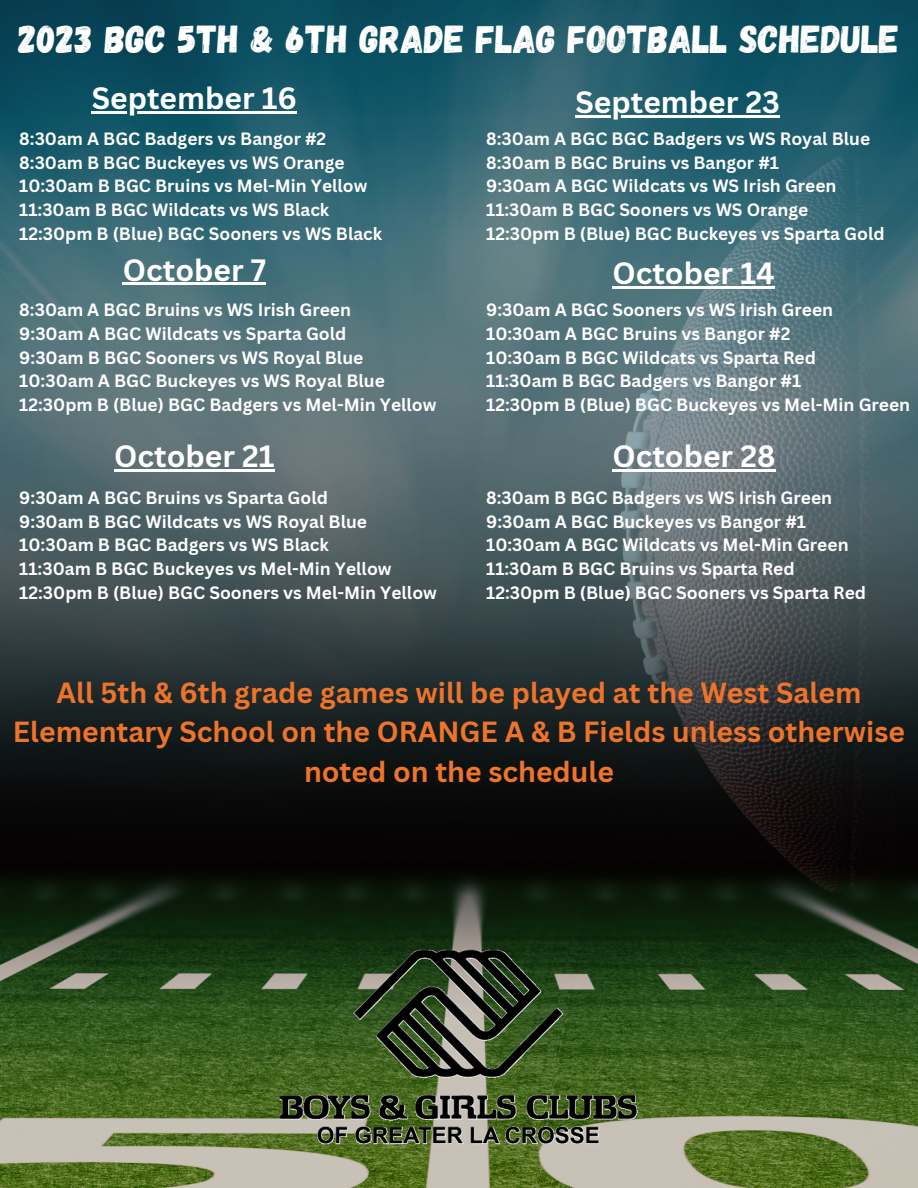
<style>
.page{position:relative;width:918px;height:1188px;background:#fff}
.page>*{position:absolute;margin:0;border:0;box-sizing:border-box;transform-origin:0 0}
.t1{font:39px "Gagalin";color:#fff}
.t2{font:700 30px "Canva Sans";color:#fff}
.t3{font:700 28.35px/39.8px "Canva Sans";color:#ed742a;text-align:center}
.t4{font:700 17.4px "Canva Sans";color:#fff}
</style>
<div class="page">
<img style="left:0;top:0;width:918px;height:1188px">
<img style="left:258px;top:932px;width:402px;height:234px">
<hr style="left:92px;top:111px;width:205px;height:3px;background:#fff">
<hr style="left:576px;top:115px;width:204px;height:3px;background:#fff">
<hr style="left:123px;top:283px;width:143px;height:2px;background:#fff">
<hr style="left:612px;top:286px;width:163px;height:2px;background:#fff">
<hr style="left:114px;top:469px;width:161px;height:2px;background:#fff">
<hr style="left:612px;top:469px;width:163px;height:2px;background:#fff">
<p class="t1" style="left:19px;top:14px;width:882px">2023 BGC 5TH &amp; 6TH GRADE FLAG FOOTBALL SCHEDULE</p>
<p class="t2" style="left:92px;top:77px;width:207px">September 16</p>
<p class="t2" style="left:576px;top:81px;width:206px">September 23</p>
<p class="t4" style="left:19px;top:127px;width:308px">8:30am A BGC Badgers vs Bangor #2</p>
<p class="t4" style="left:19px;top:150px;width:327px">8:30am B BGC Buckeyes vs WS Orange</p>
<p class="t4" style="left:19px;top:174px;width:350px">10:30am B BGC Bruins vs Mel-Min Yellow</p>
<p class="t4" style="left:19px;top:197px;width:312px">11:30am B BGC Wildcats vs WS Black</p>
<p class="t4" style="left:19px;top:221px;width:364px">12:30pm B (Blue) BGC Sooners vs WS Black</p>
<p class="t4" style="left:486px;top:127px;width:385px">8:30am A BGC BGC Badgers vs WS Royal Blue</p>
<p class="t4" style="left:486px;top:150px;width:294px">8:30am B BGC Bruins vs Bangor #1</p>
<p class="t4" style="left:486px;top:174px;width:352px">9:30am A BGC Wildcats vs WS Irish Green</p>
<p class="t4" style="left:486px;top:197px;width:324px">11:30am B BGC Sooners vs WS Orange</p>
<p class="t4" style="left:486px;top:221px;width:400px">12:30pm B (Blue) BGC Buckeyes vs Sparta Gold</p>
<p class="t2" style="left:123px;top:249px;width:145px">October 7</p>
<p class="t2" style="left:612px;top:252px;width:164px">October 14</p>
<p class="t4" style="left:19px;top:298px;width:333px">8:30am A BGC Bruins vs WS Irish Green</p>
<p class="t4" style="left:19px;top:321px;width:329px">9:30am A BGC Wildcats vs Sparta Gold</p>
<p class="t4" style="left:19px;top:345px;width:346px">9:30am B BGC Sooners vs WS Royal Blue</p>
<p class="t4" style="left:19px;top:369px;width:367px">10:30am A BGC Buckeyes vs WS Royal Blue</p>
<p class="t4" style="left:19px;top:392px;width:419px">12:30pm B (Blue) BGC Badgers vs Mel-Min Yellow</p>
<p class="t4" style="left:486px;top:298px;width:348px">9:30am A BGC Sooners vs WS Irish Green</p>
<p class="t4" style="left:486px;top:321px;width:306px">10:30am A BGC Bruins vs Bangor #2</p>
<p class="t4" style="left:486px;top:345px;width:331px">10:30am B BGC Wildcats vs Sparta Red</p>
<p class="t4" style="left:486px;top:369px;width:317px">11:30am B BGC Badgers vs Bangor #1</p>
<p class="t4" style="left:486px;top:392px;width:426px">12:30pm B (Blue) BGC Buckeyes vs Mel-Min Green</p>
<p class="t2" style="left:114px;top:435px;width:162px">October 21</p>
<p class="t2" style="left:612px;top:435px;width:164px">October 28</p>
<p class="t4" style="left:19px;top:486px;width:310px">9:30am A BGC Bruins vs Sparta Gold</p>
<p class="t4" style="left:19px;top:509px;width:349px">9:30am B BGC Wildcats vs WS Royal Blue</p>
<p class="t4" style="left:19px;top:533px;width:311px">10:30am B BGC Badgers vs WS Black</p>
<p class="t4" style="left:19px;top:556px;width:374px">11:30am B BGC Buckeyes vs Mel-Min Yellow</p>
<p class="t4" style="left:19px;top:580px;width:419px">12:30pm B (Blue) BGC Sooners vs Mel-Min Yellow</p>
<p class="t4" style="left:486px;top:486px;width:348px">8:30am B BGC Badgers vs WS Irish Green</p>
<p class="t4" style="left:486px;top:509px;width:321px">9:30am A BGC Buckeyes vs Bangor #1</p>
<p class="t4" style="left:486px;top:533px;width:364px">10:30am A BGC Wildcats vs Mel-Min Green</p>
<p class="t4" style="left:486px;top:556px;width:310px">11:30am B BGC Bruins vs Sparta Red</p>
<p class="t4" style="left:486px;top:580px;width:381px">12:30pm B (Blue) BGC Sooners vs Sparta Red</p>
<p class="t3" style="left:13px;top:672px;width:894px">All 5th &amp; 6th grade games will be played at the West Salem<br>Elementary School on the ORANGE A &amp; B Fields unless otherwise noted on the schedule</p>
</div>
